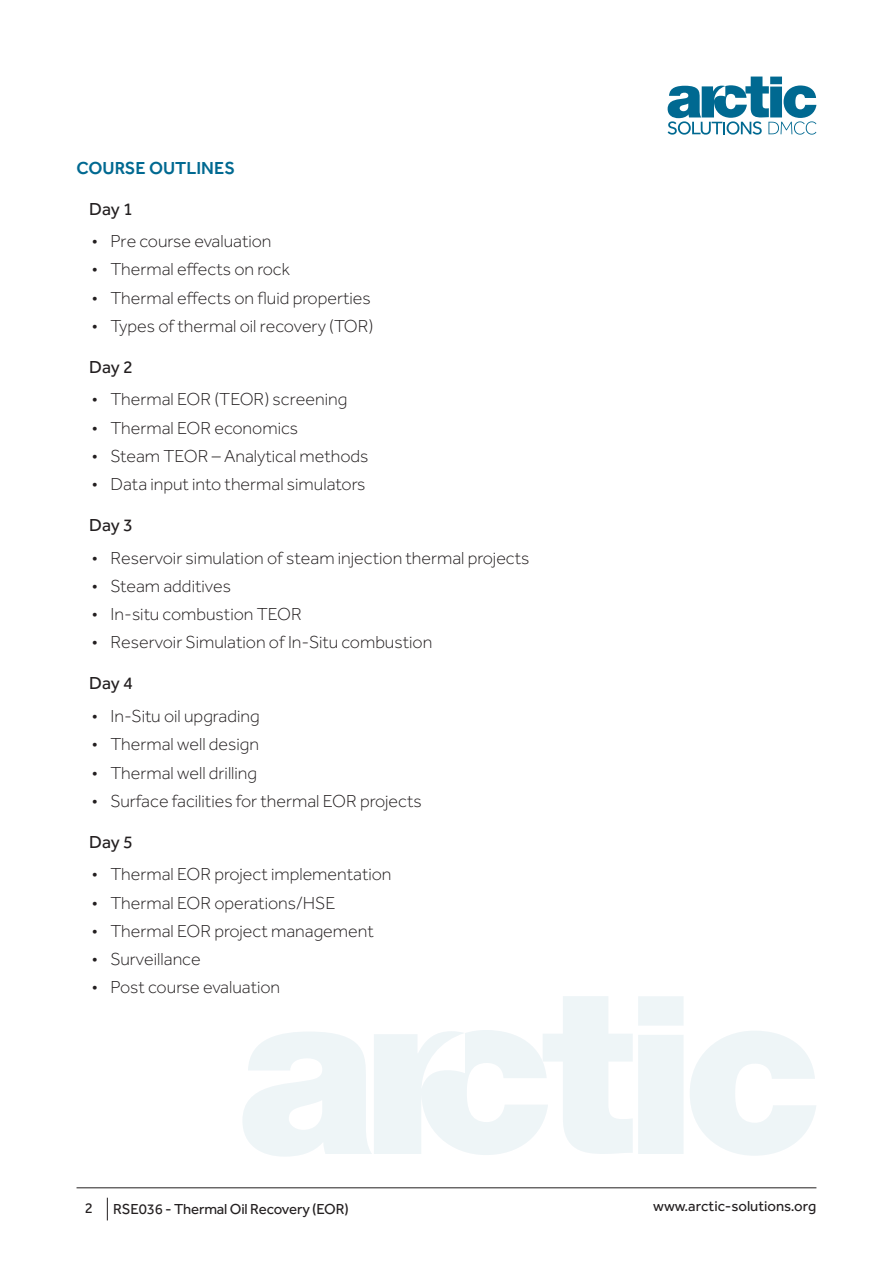
<style>
.page{position:relative;width:893px;height:1263px;background:#fff}
.page>*{position:absolute;margin:0;border:0;box-sizing:border-box;transform-origin:0 0}
.t1{font:300 18px "Effra";color:#231f20}
.List_Head{font:18px "Effra";letter-spacing:-.01em;color:#231f20}
.Heading_-_Course_Out{font:500 18px "Effra";color:#006991}
.t2{font:15px "Effra";letter-spacing:-.01em;color:#231f20}
</style>
<div class="page">
<hr style="left:77px;top:1187px;width:739px;height:1px;background:#231f20">
<svg style="left:107px;top:1198px;width:1px;height:22px"></svg>
<svg style="left:668px;top:77px;width:148px;height:58px"></svg>
<svg style="left:690px;top:1031px;width:126px;height:125px"></svg>
<svg style="left:243px;top:996px;width:440px;height:161px"></svg>
<p class="Heading_-_Course_Out" style="left:77px;top:157px;width:160px">COURSE OUTLINES</p>
<p class="List_Head" style="left:89px;top:198px;width:45px">Day 1</p>
<p class="t1" style="left:92px;top:231px;width:181px">• Pre course evaluation</p>
<p class="t1" style="left:92px;top:259px;width:200px">• Thermal effects on rock</p>
<p class="t1" style="left:92px;top:287px;width:281px">• Thermal effects on fluid properties</p>
<p class="t1" style="left:92px;top:316px;width:283px">• Types of thermal oil recovery (TOR)</p>
<p class="List_Head" style="left:89px;top:356px;width:45px">Day 2</p>
<p class="t1" style="left:92px;top:389px;width:257px">• Thermal EOR (TEOR) screening</p>
<p class="t1" style="left:92px;top:417px;width:208px">• Thermal EOR economics</p>
<p class="t1" style="left:92px;top:446px;width:278px">• Steam TEOR – Analytical methods</p>
<p class="t1" style="left:92px;top:474px;width:275px">• Data input into thermal simulators</p>
<p class="List_Head" style="left:89px;top:515px;width:45px">Day 3</p>
<p class="t1" style="left:92px;top:548px;width:439px">• Reservoir simulation of steam injection thermal projects</p>
<p class="t1" style="left:92px;top:576px;width:141px">• Steam additives</p>
<p class="t1" style="left:92px;top:604px;width:212px">• In-situ combustion TEOR</p>
<p class="t1" style="left:92px;top:632px;width:342px">• Reservoir Simulation of In-Situ combustion</p>
<p class="List_Head" style="left:89px;top:673px;width:45px">Day 4</p>
<p class="t1" style="left:92px;top:706px;width:169px">• In-Situ oil upgrading</p>
<p class="t1" style="left:92px;top:734px;width:169px">• Thermal well design</p>
<p class="t1" style="left:92px;top:762px;width:167px">• Thermal well drilling</p>
<p class="t1" style="left:92px;top:791px;width:332px">• Surface facilities for thermal EOR projects</p>
<p class="List_Head" style="left:89px;top:831px;width:45px">Day 5</p>
<p class="t1" style="left:92px;top:864px;width:301px">• Thermal EOR project implementation</p>
<p class="t1" style="left:92px;top:892px;width:245px">• Thermal EOR operations/HSE</p>
<p class="t1" style="left:92px;top:921px;width:284px">• Thermal EOR project management</p>
<p class="t1" style="left:92px;top:949px;width:111px">• Surveillance</p>
<p class="t1" style="left:92px;top:977px;width:190px">• Post course evaluation</p>
<p class="t2" style="left:85px;top:1199px;width:10px">2</p>
<p class="t2" style="left:113px;top:1200px;width:237px">RSE036 - Thermal Oil Recovery (EOR)</p>
<p class="t2" style="left:653px;top:1198px;width:165px">www.arctic-solutions.org</p>
</div>
